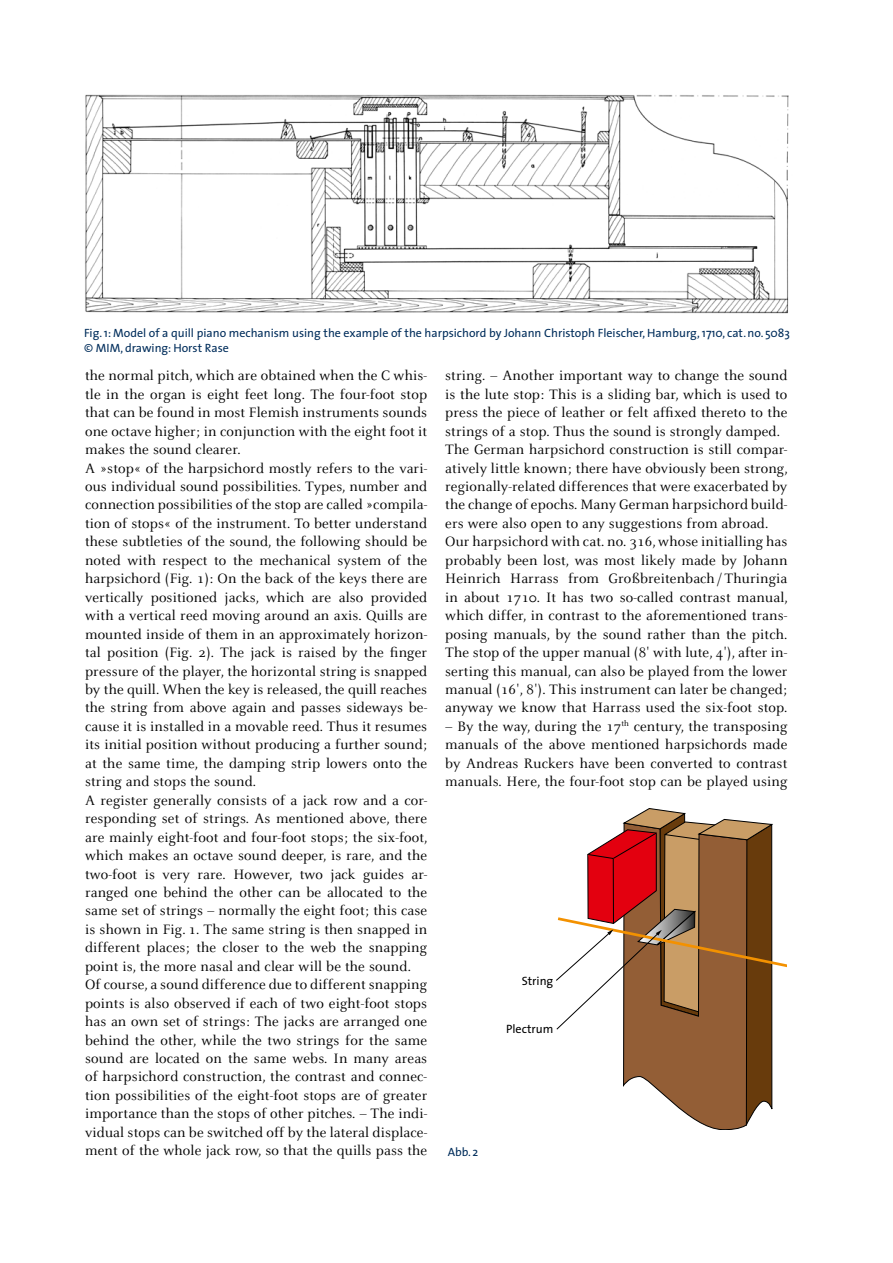
<style>
.page{position:relative;width:893px;height:1263px;background:#fff}
.page>*{position:absolute;margin:0;border:0;box-sizing:border-box;transform-origin:0 0}
.t1{font:15px/18.5px "Celeste";letter-spacing:.01em;color:#000}
.t2{font:12.15px "The Sans";color:#000}
.t3{font:12px/15.8px "The Sans";color:#002d5b}
</style>
<div class="page">
<img style="left:85px;top:94px;width:704px;height:220px">
<svg style="left:556px;top:808px;width:231px;height:322px"></svg>
<p class="t3" style="left:84px;top:324px;width:707px">Fig.1: Model of a quill piano mechanism using the example of the harpsichord by Johann Christoph Fleischer, Hamburg, 1710, cat.no. 5083 © MIM, drawing: Horst Rase</p>
<p class="t1" style="left:85px;top:367px;width:344px">the normal pitch, which are obtained when the C whis&shy;tle in the organ is eight feet long. The four-foot stop that can be found in most Flemish instruments sounds one octave higher; in conjunction with the eight foot it makes the sound clearer.<br>A »stop« of the harpsichord mostly refers to the vari&shy;ous individual sound possibilities. Types, number and connection possibilities of the stop are called »compila&shy;tion of stops« of the instrument. To better understand these subtleties of the sound, the following should be noted with respect to the mechanical system of the harpsichord (Fig. 1): On the back of the keys there are vertically positioned jacks, which are also provided with a vertical reed moving around an axis. Quills are mounted inside of them in an approximately horizon&shy;tal position (Fig. 2). The jack is raised by the finger pressure of the player, the horizontal string is snapped by the quill. When the key is released, the quill reaches the string from above again and passes sideways be&shy;cause it is installed in a movable reed. Thus it resumes its initial position without producing a further sound; at the same time, the damping strip lowers onto the string and stops the sound.<br>A register generally consists of a jack row and a cor&shy;responding set of strings. As mentioned above, there are mainly eight-foot and four-foot stops; the six-foot, which makes an octave sound deeper, is rare, and the two-foot is very rare. However, two jack guides ar&shy;ranged one behind the other can be allocated to the same set of strings – normally the eight foot; this case is shown in Fig. 1. The same string is then snapped in different places; the closer to the web the snapping point is, the more nasal and clear will be the sound.<br>Of course, a sound difference due to different snapping points is also observed if each of two eight-foot stops has an own set of strings: The jacks are arranged one behind the other, while the two strings for the same sound are located on the same webs. In many areas of harpsichord construction, the contrast and connec&shy;tion possibilities of the eight-foot stops are of greater importance than the stops of other pitches. – The indi&shy;vidual stops can be switched off by the lateral displace&shy;ment of the whole jack row, so that the quills pass the</p>
<p class="t1" style="left:445px;top:367px;width:344px">string. – Another important way to change the sound is the lute stop: This is a sliding bar, which is used to press the piece of leather or felt affixed thereto to the strings of a stop. Thus the sound is strongly damped.<br>The German harpsichord construction is still compar&shy;atively little known; there have obviously been strong, regionally-related differences that were exacerbated by the change of epochs. Many German harpsichord build&shy;ers were also open to any suggestions from abroad.<br>Our harpsichord with cat. no. 316, whose initialling has probably been lost, was most likely made by Johann Heinrich Harrass from Großbreitenbach / Thuringia in about 1710. It has two so-called contrast manual, which differ, in contrast to the aforementioned trans&shy;posing manuals, by the sound rather than the pitch.<br>The stop of the upper manual (8' with lute, 4'), after in&shy;serting this manual, can also be played from the lower manual (16', 8'). This instrument can later be changed; anyway we know that Harrass used the six-foot stop.</p>
<p class="t1" style="left:445px;top:717px;width:344px;text-align:justify">– By the way, during the 17<sup>th</sup> century, the transposing manuals of the above mentioned harpsichords made by Andreas Ruckers have been converted to contrast manuals. Here, the four-foot stop can be played using</p>
<p class="t2" style="left:522px;top:971px;width:33px">String</p>
<p class="t2" style="left:506px;top:1018px;width:49px">Plectrum</p>
<p class="t3" style="left:448px;top:1143px;width:32px">Abb. 2</p>
</div>
